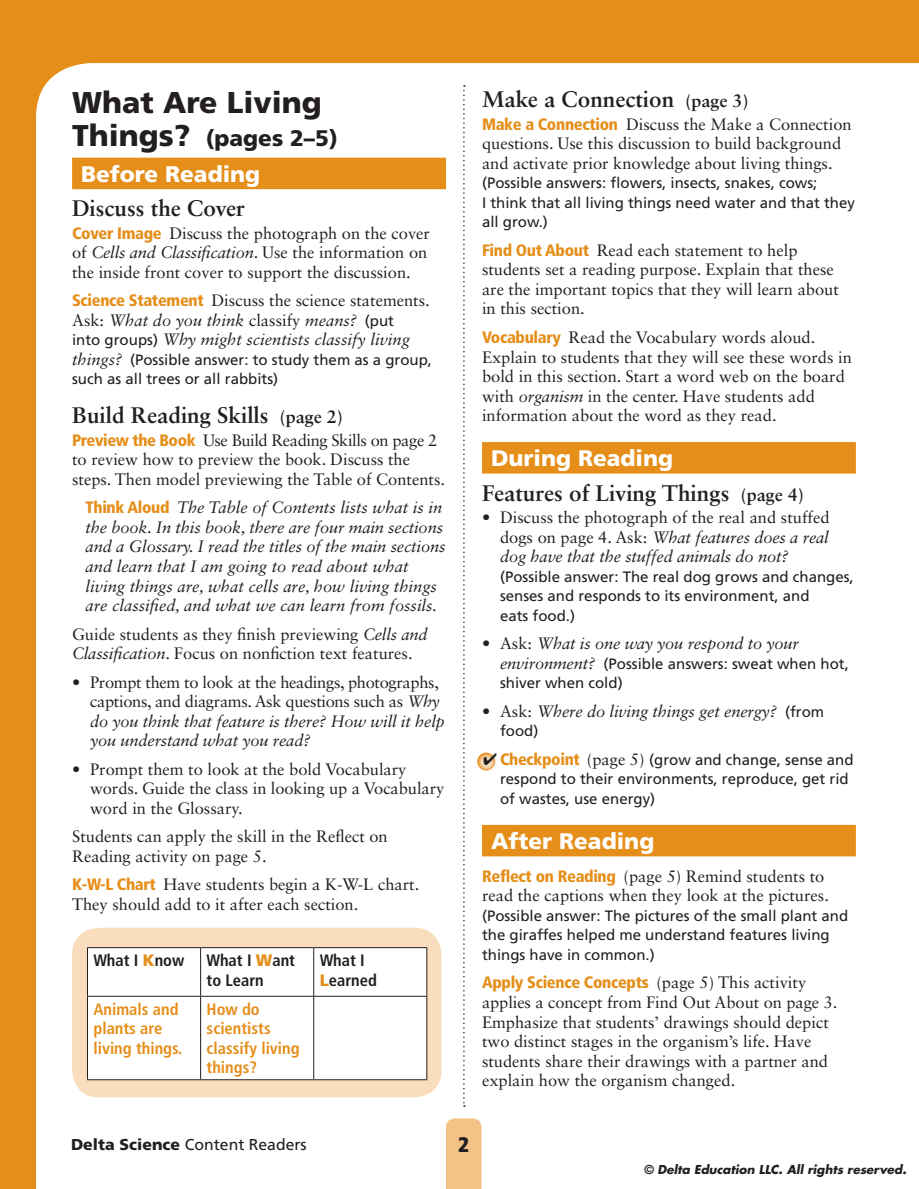
<style>
.page{position:relative;width:919px;height:1189px;background:#fff}
.page>*{position:absolute;margin:0;border:0;box-sizing:border-box;transform-origin:0 0}
.t1{font:900 30px "Frutiger LT Std";color:#231f20}
.t2{font:700 22.5px "Sabon LT Std";color:#231f20}
.t3{font:900 22.5px/36px "Frutiger LT Std";color:#fff}
.t4{font:900 condensed 21px "Frutiger LT Std";color:#231f20}
.t5{font:16.5px/19.5px "Sabon LT Std";color:#231f20}
.t6{font:italic 16.5px/19.5px "Sabon LT Std";color:#231f20}
.t7{font:16.5px/19.5px "Sabon LT Std";letter-spacing:-.02em;color:#231f20}
.t8{font:700 condensed 16.5px/19.5px "Frutiger LT Std";color:#e58e19}
.t9{font:900 condensed 16.5px "Frutiger LT Std";letter-spacing:-.02em;color:#e58e19}
.t10{font:700 condensed 16.5px/19.5px "Frutiger LT Std";color:#231f20}
.t11{font:15.75px "Frutiger LT Std";color:#231f20}
.t12{font:15px/19.5px "Frutiger LT Std";color:#231f20}
.t13{font:italic 700 12px "Futura";color:#231f20}
.s1{font-size:30px;color:#231f20}
.s2{color:#231f20}
.s3{font-family:"Frutiger LT Std";font-weight:900;font-stretch:condensed;color:#e58e19}
.s4{font-style:italic}
.s5{font-family:"Frutiger LT Std";font-weight:900;font-style:normal;font-stretch:condensed;color:#e58e19}
.s6{font-style:normal}
.s7{font-family:"Frutiger LT Std";font-style:normal;font-size:15px}
.s8{font-family:"Sabon LT Std";font-style:italic;font-size:16.5px}
.s9{font-size:18px}
.s10{font-weight:900;font-stretch:normal;color:#e58e19}
.s11{font-weight:900;font-stretch:condensed;font-size:16.5px;color:#e58e19}
.s12{font-family:"Sabon LT Std";font-size:16.5px}
.s13{font-family:"Sabon LT Std";font-weight:400;font-stretch:normal;color:#231f20}
.s14{font-weight:900}
</style>
<div class="page">
<div style="left:0;top:0;width:918px;height:1188px;background:#e58e19"></div>
<div style="left:36px;top:63px;width:881px;height:1125px;background:#fff"></div>
<div style="left:446px;top:1118px;width:35px;height:70px;background:#f3c285"></div>
<hr style="left:918px;top:0;width:1px;height:1188px;background:#e58e19">
<svg style="left:463px;top:85px;width:1px;height:1021px"></svg>
<div style="left:72px;top:158px;width:374px;height:31px;background:#e58e19"></div>
<div style="left:482px;top:442px;width:373px;height:31px;background:#e58e19"></div>
<div style="left:482px;top:824px;width:373px;height:32px;background:#e58e19"></div>
<svg style="left:477px;top:752px;width:18px;height:18px"></svg>
<div style="left:72px;top:927px;width:369px;height:170px;background:#f9ddbc;border-radius:27px"></div>
<div style="left:88px;top:948px;width:338px;height:131px;background:#fff"></div>
<hr style="left:87px;top:947px;width:113px;height:1px;background:#231f20">
<hr style="left:87px;top:947px;width:1px;height:48px;background:#231f20">
<hr style="left:200px;top:947px;width:113px;height:1px;background:#231f20">
<hr style="left:200px;top:947px;width:1px;height:48px;background:#231f20">
<hr style="left:313px;top:947px;width:114px;height:1px;background:#231f20">
<hr style="left:313px;top:947px;width:1px;height:48px;background:#231f20">
<hr style="left:426px;top:947px;width:1px;height:48px;background:#231f20">
<hr style="left:87px;top:995px;width:113px;height:1px;background:#231f20">
<hr style="left:87px;top:996px;width:1px;height:83px;background:#231f20">
<hr style="left:200px;top:995px;width:113px;height:1px;background:#231f20">
<hr style="left:200px;top:996px;width:1px;height:83px;background:#231f20">
<hr style="left:313px;top:995px;width:114px;height:1px;background:#231f20">
<hr style="left:313px;top:996px;width:1px;height:83px;background:#231f20">
<hr style="left:426px;top:996px;width:1px;height:83px;background:#231f20">
<hr style="left:87px;top:1079px;width:113px;height:1px;background:#231f20">
<hr style="left:200px;top:1079px;width:113px;height:1px;background:#231f20">
<hr style="left:313px;top:1079px;width:114px;height:1px;background:#231f20">
<hr style="left:917px;top:63px;width:2px;height:1125px;background:#fff">
<h1 class="t1" style="left:72px;top:84px;width:251px">What Are Living</h1>
<h2 class="t3" style="left:81px;top:120px;width:258px;text-indent:-9px"><span class="s1">Things?</span> <span class="s2">(pages 2–5)<br></span>Before Reading</h2>
<h2 class="t2" style="left:72px;top:194px;width:174px">Discuss the Cover</h2>
<p class="t5" style="left:72px;top:223px;width:359px"><span class="s3">Cover Image</span> Discuss the photograph on the cover of <span class="s4">Cells and Classification</span>. Use the information on the inside front cover to support the discussion.</p>
<p class="t6" style="left:72px;top:291px;width:359px"><span class="s5">Science Statement</span> <span class="s6">Discuss the science statements.<br>Ask:</span> What do you think <span class="s6">classify</span> means? <span class="s7">(put<br>into groups)</span> Why might scientists classify living</p>
<p class="t12" style="left:72px;top:350px;width:361px"><span class="s8">things?</span> (Possible answer: to study them as a group, such as all trees or all rabbits)</p>
<h2 class="t2" style="left:72px;top:401px;width:272px">Build Reading Skills <span class="s9">(page 2)</span></h2>
<p class="t5" style="left:72px;top:430px;width:374px"><span class="s3">Preview the Book</span> Use Build Reading Skills on page 2 to review how to preview the book. Discuss the steps. Then model previewing the Table of Contents.</p>
<p class="t6" style="left:86px;top:498px;width:361px"><span class="s5">Think Aloud</span> The Table of Contents lists what is in the book. In this book, there are four main sections and a Glossary. I read the titles of the main sections and learn that I am going to read about what living things are, what cells are, how living things are classified, and what we can learn from fossils.</p>
<p class="t5" style="left:72px;top:623px;width:357px">Guide students as they finish previewing <span class="s4">Cells and<br>Classification</span>. Focus on nonfiction text features.</p>
<p class="t7" style="left:90px;top:671px;width:356px;text-indent:-18px">• Prompt them to look at the headings, photographs, captions, and diagrams. Ask questions such as <span class="s4">Why do you think that feature is there? How will it help you understand what you read?</span></p>
<p class="t5" style="left:90px;top:758px;width:355px;text-indent:-18px">• Prompt them to look at the bold Vocabulary words. Guide the class in looking up a Vocabulary word in the Glossary.</p>
<p class="t5" style="left:72px;top:826px;width:317px">Students can apply the skill in the Reflect on<br>Reading activity on page 5.</p>
<p class="t5" style="left:72px;top:874px;width:348px"><span class="s3">K-W-L Chart</span> Have students begin a K-W-L chart.<br>They should add to it after each section.</p>
<p class="t10" style="left:93px;top:950px;width:92px">What I <span class="s10">K</span>now</p>
<p class="t10" style="left:206px;top:950px;width:90px">What I <span class="s10">W</span>ant to Learn</p>
<p class="t10" style="left:319px;top:950px;width:59px">What I<br><span class="s10">L</span>earned</p>
<p class="t8" style="left:93px;top:998px;width:91px">Animals and plants are living things.</p>
<p class="t8" style="left:206px;top:998px;width:94px">How do scientists classify living things?</p>
<h2 class="t2" style="left:482px;top:85px;width:268px">Make a Connection <span class="s9">(page 3)</span></h2>
<p class="t5" style="left:482px;top:114px;width:371px"><span class="s3">Make a Connection</span> Discuss the Make a Connection questions. Use this discussion to build background and activate prior knowledge about living things.</p>
<p class="t12" style="left:482px;top:173px;width:374px">(Possible answers: flowers, insects, snakes, cows;<br>I think that all living things need water and that they all grow.)</p>
<p class="t5" style="left:482px;top:240px;width:358px"><span class="s3">Find Out About</span> Read each statement to help students set a reading purpose. Explain that these are the important topics that they will learn about in this section.</p>
<p class="t5" style="left:482px;top:327px;width:371px"><span class="s3">Vocabulary</span> Read the Vocabulary words aloud.<br>Explain to students that they will see these words in bold in this section. Start a word web on the board with <span class="s4">organism</span> in the center. Have students add information about the word as they read.</p>
<h2 class="t3" style="left:491px;top:440px;width:184px">During Reading</h2>
<h2 class="t2" style="left:482px;top:478px;width:323px">Features of Living Things <span class="s9">(page 4)</span></h2>
<p class="t5" style="left:500px;top:507px;width:331px;text-align:justify;text-indent:-18px">• Discuss the photograph of the real and stuffed dogs on page 4. Ask: <span class="s4">What features does a real dog have that the stuffed animals do not?</span></p>
<p class="t12" style="left:500px;top:566px;width:355px">(Possible answer: The real dog grows and changes, senses and responds to its environment, and<br>eats food.)</p>
<p class="t6" style="left:482px;top:633px;width:318px"><span class="s6">• Ask:</span> What is one way you respond to your</p>
<p class="t12" style="left:500px;top:653px;width:350px"><span class="s8">environment?</span> (Possible answers: sweat when hot, shiver when cold)</p>
<p class="t6" style="left:482px;top:701px;width:343px"><span class="s6">• Ask:</span> Where do living things get energy? <span class="s7">(from</span></p>
<p class="t12" style="left:500px;top:721px;width:40px">food)</p>
<p class="t12" style="left:500px;top:749px;width:355px;text-indent:-17px">✔ <span class="s11">Checkpoint</span> <span class="s12">(page 5)</span> (grow and change, sense and respond to their environments, reproduce, get rid of wastes, use energy)</p>
<h2 class="t3" style="left:491px;top:822px;width:165px">After Reading</h2>
<p class="t5" style="left:482px;top:866px;width:348px"><span class="s3">Reflect on Reading</span> (page 5) Remind students to read the captions when they look at the pictures.</p>
<p class="t12" style="left:482px;top:905px;width:367px">(Possible answer: The pictures of the small plant and the giraffes helped me understand features living things have in common.)</p>
<p class="t9" style="left:482px;top:972px;width:325px">Apply Science Concepts <span class="s13">(page 5) This activity</span></p>
<p class="t5" style="left:482px;top:992px;width:356px">applies a concept from Find Out About on page 3.<br>Emphasize that students’ drawings should depict two distinct stages in the organism’s life. Have students share their drawings with a partner and explain how the organism changed.</p>
<p class="t11" style="left:71px;top:1135px;width:237px"><span class="s14">Delta Science</span> Content Readers</p>
<p class="t4" style="left:458px;top:1131px;width:12px">2</p>
<p class="t13" style="left:644px;top:1160px;width:263px"><span class="s6">©</span> Delta Education LLC. All rights reserved.</p>
</div>
